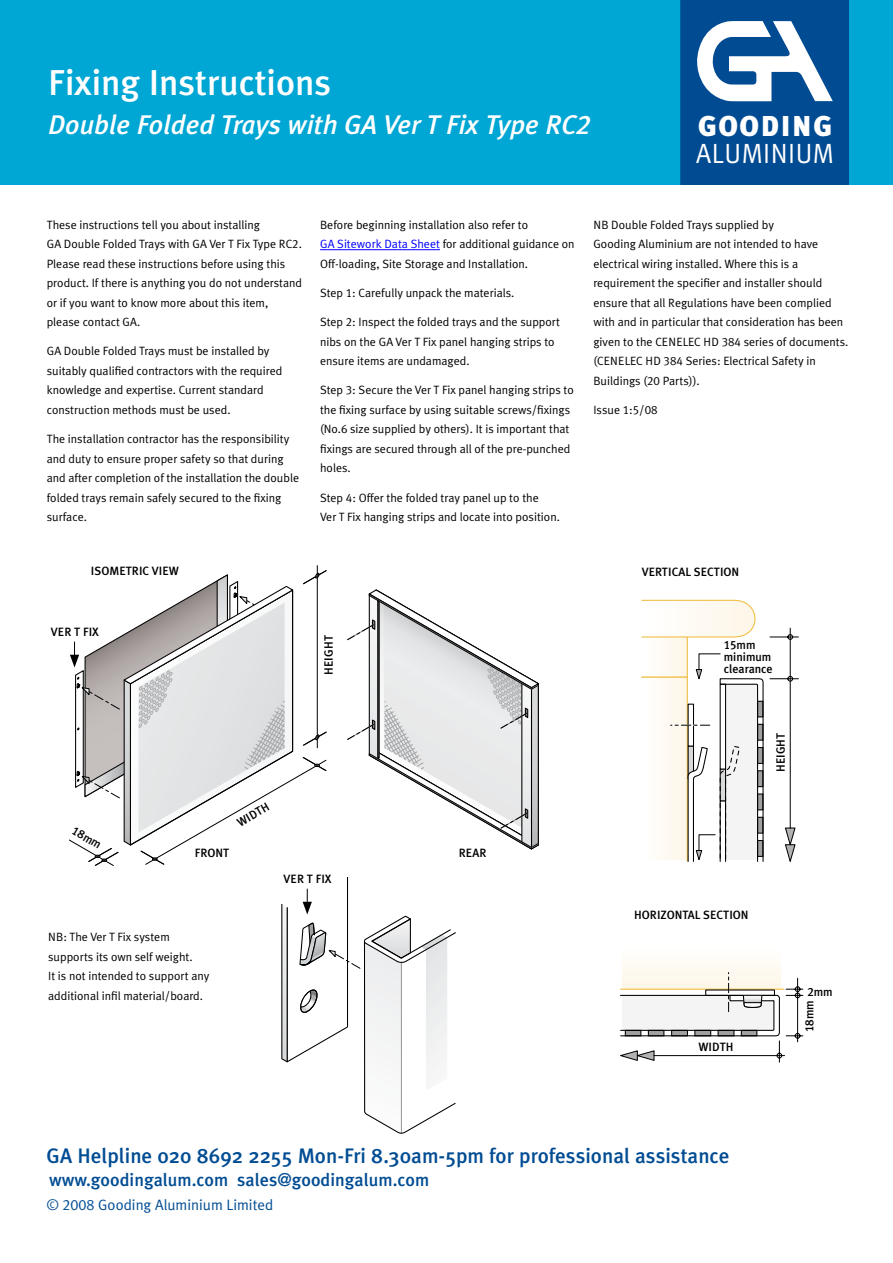
<style>
.page{position:relative;width:893px;height:1263px;background:#fff}
.page>*{position:absolute;margin:0;border:0;box-sizing:border-box;transform-origin:0 0}
.t1{font:500 36px "Meta Plus";color:#fff}
.t2{font:900 28.65px "Meta Plus";letter-spacing:.06em;color:#fff}
.t3{font:27.75px "Meta Plus Normal Caps";letter-spacing:.02em;color:#fff;scale:.95 1}
.t4{font:italic 500 27px "Meta Plus";color:#fff}
.t5{font:500 21px "Meta Plus";color:#004c93}
.t6{font:500 18px "Meta Plus";color:#004c93}
.t7{font:15px "Meta Plus Normal";color:#004c93}
.t8{font:12px/19.5px "Meta Plus Normal";color:#000}
.t9{font:500 12px/12px "Meta Plus";color:#000}
.t10{font:12px "Meta Plus Medium Caps";color:#000}
.t11{font:12px "Meta Plus Normal Caps";color:#000}
.s1{font-family:"Meta Plus Medium Caps";font-weight:400}
.s2{font-family:"Meta Plus Normal Caps"}
.s3{color:#00f}
.s4{font-family:"Meta Plus Normal"}
.s5{font-family:"Meta Plus";font-weight:500}
</style>
<div class="page">
<div style="left:0;top:0;width:893px;height:185px;background:#00a6d4"></div>
<svg style="left:680px;top:0;width:169px;height:185px;background:#2b69a4"></svg>
<hr style="left:320px;top:249px;width:120px;height:1px;background:#00f">
<svg style="left:620px;top:963px;width:184px;height:100px"></svg>
<svg style="left:641px;top:599px;width:158px;height:263px"></svg>
<hr style="left:317px;top:565px;width:1px;height:183px;background:#000">
<svg style="left:69px;top:570px;width:470px;height:564px"></svg>
<h1 class="t1" style="left:48px;top:61px;width:284px">Fixing Instructions</h1>
<h3 class="t4" style="left:48px;top:109px;width:544px">Double Folded Trays with GA Ver T Fix Type RC<span class="s1">2</span></h3>
<h2 class="t2" style="left:698px;top:109px;width:135px">GOODING</h2>
<h3 class="t3" style="left:696px;top:137px;width:147px">ALUMINIUM</h3>
<p class="t8" style="left:47px;top:214px;width:257px">These instructions tell you about installing<br>GA Double Folded Trays with GA Ver T Fix Type RC<span class="s2">2</span>.<br>Please read these instructions before using this product. If there is anything you do not understand or if you want to know more about this item, please contact GA.</p>
<p class="t8" style="left:47px;top:341px;width:237px">GA Double Folded Trays must be installed by suitably qualified contractors with the required knowledge and expertise. Current standard construction methods must be used.</p>
<p class="t8" style="left:47px;top:429px;width:254px">The installation contractor has the responsibility and duty to ensure proper safety so that during and after completion of the installation the double folded trays remain safely secured to the fixing surface.</p>
<p class="t9" style="left:91px;top:565px;width:90px">ISOMETRIC VIEW</p>
<p class="t8" style="left:320px;top:214px;width:256px">Before beginning installation also refer to<br><span class="s3">GA Sitework Data Sheet</span> for additional guidance on<br>Off-loading, Site Storage and Installation.</p>
<p class="t8" style="left:320px;top:283px;width:196px">Step <span class="s2">1</span>: Carefully unpack the materials.</p>
<p class="t8" style="left:320px;top:312px;width:242px">Step <span class="s2">2</span>: Inspect the folded trays and the support nibs on the GA Ver T Fix panel hanging strips to ensure items are undamaged.</p>
<p class="t8" style="left:320px;top:380px;width:255px">Step <span class="s2">3</span>: Secure the Ver T Fix panel hanging strips to the fixing surface by using suitable screws/fixings (No.6 size supplied by others). It is important that fixings are secured through all of the pre-punched holes.</p>
<p class="t8" style="left:320px;top:487px;width:241px">Step <span class="s2">4</span>: Offer the folded tray panel up to the<br>Ver T Fix hanging strips and locate into position.</p>
<p class="t8" style="left:593px;top:214px;width:256px">NB Double Folded Trays supplied by<br>Gooding Aluminium are not intended to have electrical wiring installed. Where this is a requirement the specifier and installer should ensure that all Regulations have been complied with and in particular that consideration has been given to the CENELEC HD <span class="s2">384</span> series of documents. (CENELEC HD <span class="s2">384</span> Series: Electrical Safety in Buildings (<span class="s2">20</span> Parts)).</p>
<p class="t11" style="left:593px;top:403px;width:66px"><span class="s4">Issue</span> 1:5/08</p>
<p class="t9" style="left:642px;top:566px;width:99px">VERTICAL SECTION</p>
<p class="t9" style="left:51px;top:626px;width:50px">VER T FIX</p>
<p class="t9" style="left:323px;top:675px;width:41px;rotate:-90deg">HEIGHT</p>
<p class="t10" style="left:724px;top:638px;width:33px">15<span class="s5">mm</span></p>
<p class="t9" style="left:724px;top:651px;width:51px">minimum clearance</p>
<p class="t10" style="left:76px;top:824px;width:33px;rotate:30deg">18<span class="s5">mm</span></p>
<p class="t9" style="left:235px;top:818px;width:37px;rotate:-30deg">WIDTH</p>
<p class="t9" style="left:195px;top:847px;width:36px">FRONT</p>
<p class="t9" style="left:459px;top:847px;width:29px">REAR</p>
<p class="t9" style="left:284px;top:873px;width:50px">VER T FIX</p>
<p class="t8" style="left:48px;top:927px;width:163px">NB: The Ver T Fix system supports its own self weight.<br>It is not intended to support any additional infil material/board.</p>
<p class="t9" style="left:774px;top:772px;width:41px;rotate:-90deg">HEIGHT</p>
<p class="t9" style="left:634px;top:908px;width:116px">HORIZONTAL SECTION</p>
<p class="t9" style="left:698px;top:1041px;width:37px">WIDTH</p>
<p class="t9" style="left:807px;top:985px;width:27px"><span class="s1">2</span>mm</p>
<p class="t10" style="left:802px;top:1032px;width:33px;rotate:-90deg">18<span class="s5">mm</span></p>
<h3 class="t5" style="left:47px;top:1144px;width:684px">GA Helpline 020 8692 2255 Mon-Fri 8.30am-5pm for professional assistance</h3>
<p class="t7" style="left:47px;top:1196px;width:228px"><span class="s2">© 2008</span> Gooding Aluminium Limited</p>
<h3 class="t6" style="left:49px;top:1170px;width:382px">www.goodingalum.com sales@goodingalum.com</h3>
</div>
